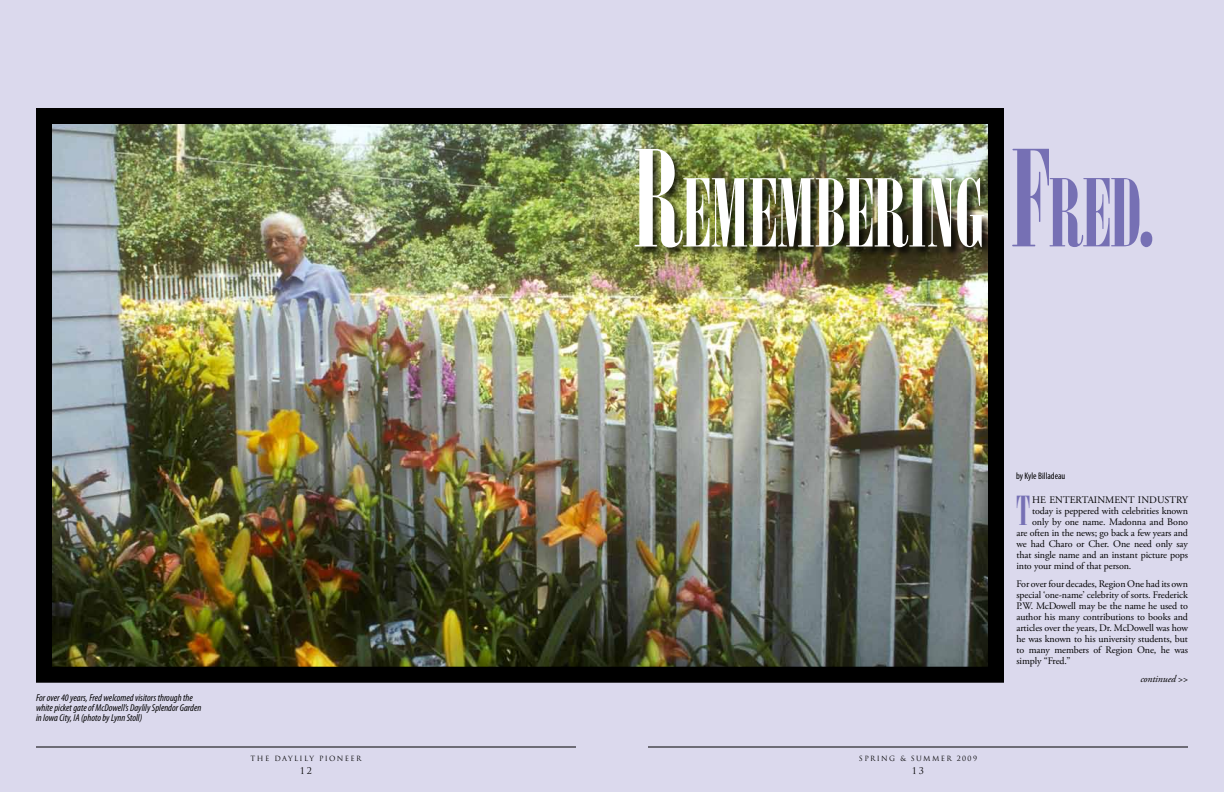
<style>
.page{position:relative;width:1224px;height:792px;background:#dbd9ed}
.page>*{position:absolute;margin:0;border:0;box-sizing:border-box;transform-origin:0 0}
.t1{font:93px "Onyx";color:#fff}
.t2{font:40px "Onyx";color:#7670b4}
.t3{font:10px/11px "Adobe Garamond Pro";letter-spacing:-.01em;color:#000;text-align:justify}
.t4{font:italic condensed 10px/10px "Myriad Pro";color:#000}
.t5{font:italic 10px "Adobe Garamond Pro";letter-spacing:-.01em;color:#000}
.t6{font:condensed 9.5px "Myriad Pro";color:#000}
.t7{font:9px "Trajan Pro";color:#000}
.t8{font:7px "Trajan Pro";letter-spacing:.2em;color:#000}
.s1{font-size:132.9px}
.s2{font-size:132.9px;color:#7670b4}
.s3{color:#7670b4}
.s4{font-style:normal}
</style>
<div class="page">
<img style="left:53px;top:125px;width:934px;height:541px">
<div style="left:36px;top:108px;width:968px;height:575px;border:16px solid #000"></div>
<div style="left:634px;top:149px;width:359px;height:109px;background:#000;opacity:.75"></div>
<p class="t4" style="left:36px;top:693px;width:167px">For over 40 years, Fred welcomed visitors through the white picket gate of McDowell’s Daylily Splendor Garden in Iowa City, IA (photo by Lynn Stoll)</p>
<p class="t8" style="left:251px;top:754px;width:112px">THE DAYLILY PIONEER</p>
<p class="t7" style="left:300px;top:765px;width:14px">12</p>
<h1 class="t1" style="left:634px;top:160px;width:524px"><span class="s1">R</span>EMEMBERING <span class="s2">F</span><span class="s3">RED</span><span class="s2">.</span></h1>
<p class="t6" style="left:1016px;top:470px;width:51px">by Kyle Billadeau</p>
<p class="t8" style="left:859px;top:754px;width:120px">SPRING &amp; SUMMER 2009</p>
<p class="t7" style="left:912px;top:765px;width:14px">13</p>
<h2 class="t2" style="left:1016px;top:487px;width:15px">T</h2>
<p class="t3" style="left:1032px;top:494px;width:25px">he entertainment</p>
<p class="t3" style="left:1138px;top:494px;width:8px">industry</p>
<p class="t3" style="left:1032px;top:505px;width:157px">today is peppered with celebrities known</p>
<p class="t3" style="left:1032px;top:516px;width:157px">only by one name. Madonna and Bono</p>
<p class="t3" style="left:1016px;top:527px;width:173px">are often in the news; go back a few years and</p>
<p class="t3" style="left:1016px;top:538px;width:173px">we had Charo or Cher. One need only say</p>
<p class="t3" style="left:1016px;top:549px;width:173px">that single name and an instant picture pops</p>
<p class="t3" style="left:1016px;top:560px;width:117px">into your mind of that person.</p>
<p class="t3" style="left:1016px;top:578px;width:173px">For over four decades, Region One had its own special ‘one-name’ celebrity of sorts. Frederick P.W. McDowell may be the name he used to author his many contributions to books and articles over the years, Dr. McDowell was how he was known to his university students, but to many members of Region One, he was simply “Fred.”</p>
<p class="t5" style="left:1140px;top:672px;width:49px">continued <span class="s4">&gt;&gt;</span></p>
</div>
